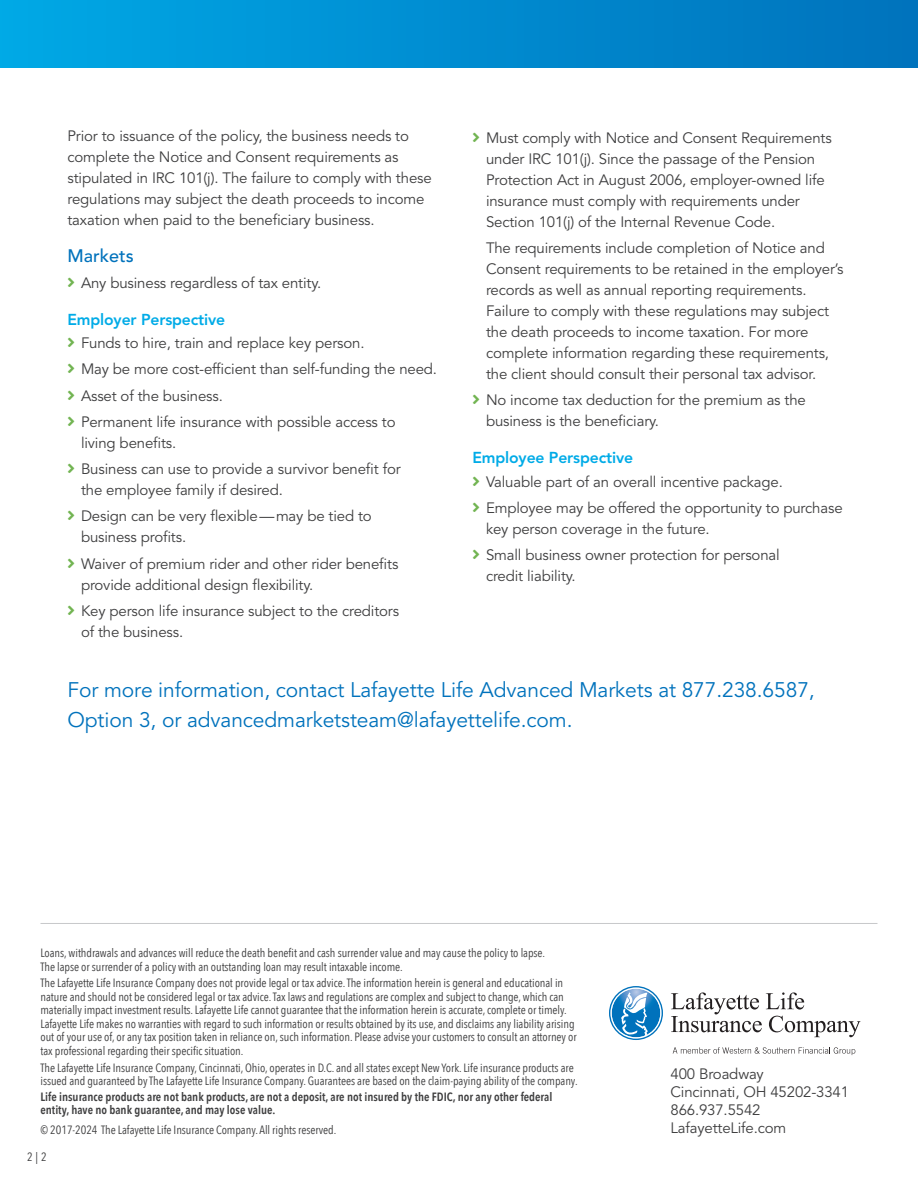
<style>
.page{position:relative;width:918px;height:1188px;background:#fff}
.page>*{position:absolute;margin:0;border:0;box-sizing:border-box;transform-origin:0 0}
.Large_call_out_16_22{font:21px/30px "Avenir LT Std";letter-spacing:-.005em;color:#0072bc}
.Blue_Head_-_Medium{font:500 18px "Avenir LT Std";color:#0072bc}
.Teal_Subhead_-_Heavy{font:800 15.75px "Avenir LT Std";letter-spacing:-.01em;color:#00abe7}
.Body_List{font:15px/21px "Avenir LT Std";letter-spacing:-.01em;color:#3e3e3f}
.Body_-_Book_10_14{font:15px/21px "Avenir LT Std";letter-spacing:-.01em;color:#3e3e3f}
.Disclosures-_Condensed{font:condensed 12px/13.5px "Avenir Next LT Pro";letter-spacing:-.005em;color:#3e3e3f}
.Disclosures-_Condensed-2{font:600 condensed 12px/12.8px "Avenir Next LT Pro";color:#3e3e3f}
.s1{color:#72b452}
</style>
<div class="page">
<svg style="left:673px;top:1047px;width:182px;height:8px"></svg>
<svg style="left:671px;top:992px;width:189px;height:45px"></svg>
<svg style="left:609px;top:986px;width:54px;height:54px"></svg>
<hr style="left:40px;top:923px;width:838px;height:1px;background:#c7c8ca">
<div style="left:0;top:0;width:918px;height:68px;background:linear-gradient(to right,#00a8e6,#0072bc)"></div>
<p class="Body_-_Book_10_14" style="left:68px;top:126px;width:366px">Prior to issuance of the policy, the business needs to complete the Notice and Consent requirements as stipulated in IRC 101(j). The failure to comply with these regulations may subject the death proceeds to income taxation when paid to the beneficiary business.</p>
<p class="Blue_Head_-_Medium" style="left:68px;top:245px;width:68px">Markets</p>
<p class="Body_List" style="left:68px;top:273px;width:255px"><span class="s1">■●▼</span> Any business regardless of tax entity.</p>
<p class="Teal_Subhead_-_Heavy" style="left:68px;top:310px;width:159px">Employer Perspective</p>
<p class="Body_List" style="left:68px;top:333px;width:299px"><span class="s1">■●▼</span> Funds to hire, train and replace key person.</p>
<p class="Body_List" style="left:68px;top:359px;width:371px"><span class="s1">■●▼</span> May be more cost-efficient than self-funding the need.</p>
<p class="Body_List" style="left:68px;top:385px;width:157px"><span class="s1">■●▼</span> Asset of the business.</p>
<p class="Body_List" style="left:81px;top:412px;width:316px;text-indent:-14px"><span class="s1">■●▼</span> Permanent life insurance with possible access to living benefits.</p>
<p class="Body_List" style="left:81px;top:459px;width:321px;text-indent:-14px"><span class="s1">■●▼</span> Business can use to provide a survivor benefit for the employee family if desired.</p>
<p class="Body_List" style="left:81px;top:506px;width:292px;text-indent:-14px"><span class="s1">■●▼</span> Design can be very flexible—may be tied to business profits.</p>
<p class="Body_List" style="left:81px;top:553px;width:319px;text-indent:-14px"><span class="s1">■●▼</span> Waiver of premium rider and other rider benefits provide additional design flexibility.</p>
<p class="Body_List" style="left:81px;top:601px;width:320px;text-indent:-14px"><span class="s1">■●▼</span> Key person life insurance subject to the creditors of the business.</p>
<p class="Body_List" style="left:486px;top:127px;width:347px;text-indent:-14px"><span class="s1">■●▼</span> Must comply with Notice and Consent Requirements under IRC 101(j). Since the passage of the Pension Protection Act in August 2006, employer-owned life insurance must comply with requirements under Section 101(j) of the Internal Revenue Code.</p>
<p class="Body_List" style="left:486px;top:238px;width:359px">The requirements include completion of Notice and Consent requirements to be retained in the employer’s records as well as annual reporting requirements.<br>Failure to comply with these regulations may subject the death proceeds to income taxation. For more complete information regarding these requirements, the client should consult their personal tax advisor.</p>
<p class="Body_List" style="left:486px;top:390px;width:321px;text-indent:-14px"><span class="s1">■●▼</span> No income tax deduction for the premium as the business is the beneficiary.</p>
<p class="Teal_Subhead_-_Heavy" style="left:472px;top:449px;width:162px">Employee Perspective</p>
<p class="Body_List" style="left:472px;top:471px;width:312px"><span class="s1">■●▼</span> Valuable part of an overall incentive package.</p>
<p class="Body_List" style="left:486px;top:498px;width:358px;text-indent:-14px"><span class="s1">■●▼</span> Employee may be offered the opportunity to purchase key person coverage in the future.</p>
<p class="Body_List" style="left:486px;top:545px;width:295px;text-indent:-14px"><span class="s1">■●▼</span> Small business owner protection for personal credit liability.</p>
<p class="Large_call_out_16_22" style="left:68px;top:675px;width:749px">For more information, contact Lafayette Life Advanced Markets at 877.238.6587,<br>Option 3, or advancedmarketsteam@lafayettelife.com.</p>
<p class="Disclosures-_Condensed" style="left:40px;top:946px;width:506px">Loans, withdrawals and advances will reduce the death benefit and cash surrender value and may cause the policy to lapse.<br>The lapse or surrender of a policy with an outstanding loan may result intaxable income.</p>
<p class="Disclosures-_Condensed" style="left:40px;top:976px;width:538px">The Lafayette Life Insurance Company does not provide legal or tax advice. The information herein is general and educational in nature and should not be considered legal or tax advice. Tax laws and regulations are complex and subject to change, which can materially impact investment results. Lafayette Life cannot guarantee that the information herein is accurate, complete or timely.<br>Lafayette Life makes no warranties with regard to such information or results obtained by its use, and disclaims any liability arising out of your use of, or any tax position taken in reliance on, such information. Please advise your customers to consult an attorney or tax professional regarding their specific situation.</p>
<p class="Disclosures-_Condensed" style="left:40px;top:1061px;width:539px">The Lafayette Life Insurance Company, Cincinnati, Ohio, operates in D.C. and all states except New York. Life insurance products are issued and guaranteed by The Lafayette Life Insurance Company. Guarantees are based on the claim-paying ability of the company.</p>
<p class="Disclosures-_Condensed-2" style="left:40px;top:1090px;width:513px">Life insurance products are not bank products, are not a deposit, are not insured by the FDIC, nor any other federal entity, have no bank guarantee, and may lose value.</p>
<p class="Disclosures-_Condensed" style="left:40px;top:1123px;width:297px">© 2017-2024 The Lafayette Life Insurance Company. All rights reserved.</p>
<p class="Disclosures-_Condensed" style="left:27px;top:1150px;width:21px">2|2</p>
<p class="Body_List" style="left:670px;top:1064px;width:95px">400 Broadway</p>
<p class="Body_List" style="left:670px;top:1082px;width:180px">Cincinnati, OH 45202-3341</p>
<p class="Body_List" style="left:670px;top:1100px;width:92px">866.937.5542</p>
<p class="Body_List" style="left:670px;top:1118px;width:117px">LafayetteLife.com</p>
</div>
